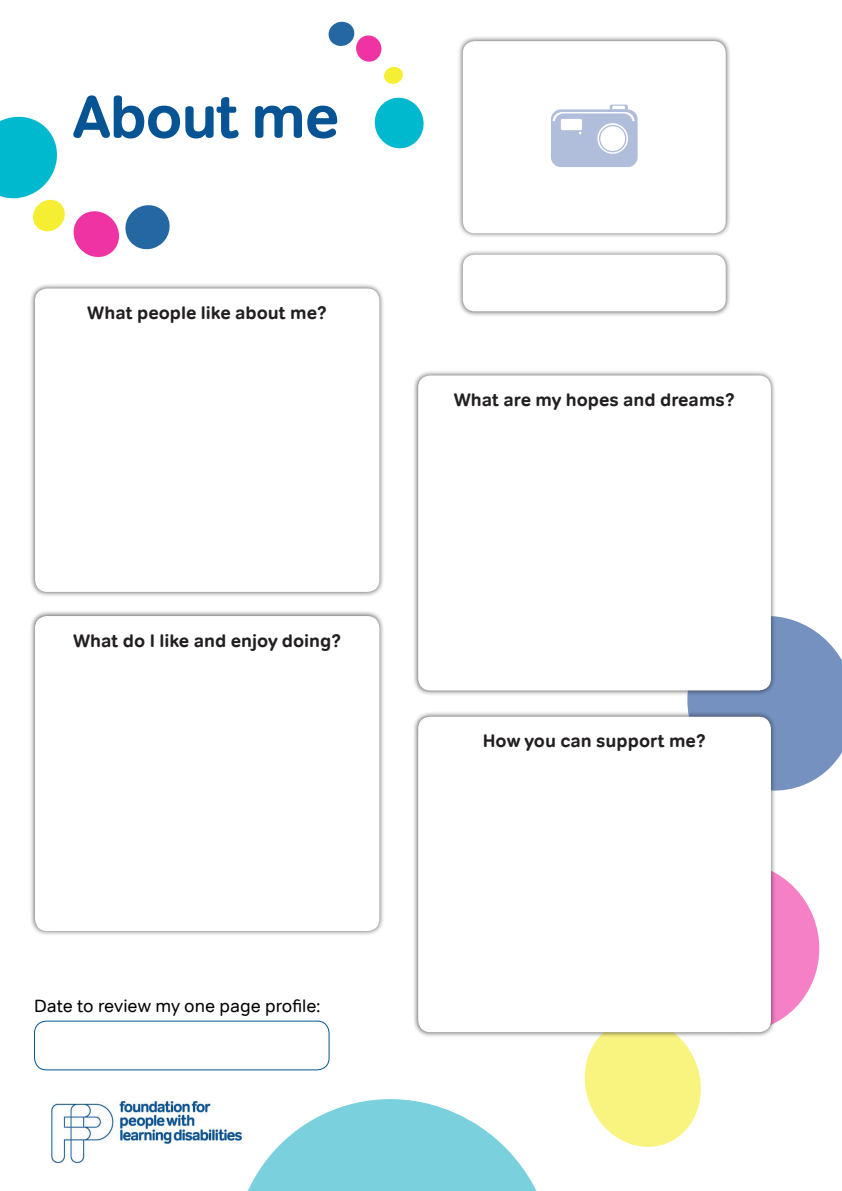
<style>
.page{position:relative;width:842px;height:1191px;background:#fff}
.page>*{position:absolute;margin:0;border:0;box-sizing:border-box;transform-origin:0 0}
.Paragraph_Style_1{font:700 60px "Tondo";letter-spacing:-.025em;color:#075494}
.t1{font:700 18px "Tondo";color:#231f20}
.t2{font:17.8px "Tondo";color:#000}
</style>
<div class="page">
<svg style="left:584px;top:873px;width:236px;height:274px"></svg>
<svg style="left:687px;top:616px;width:155px;height:175px;background:#869fc8"></svg>
<svg style="left:247px;top:1099px;width:290px;height:92px;fill:#7bd0dd"></svg>
<svg style="left:328px;top:21px;width:75px;height:63px"></svg>
<svg style="left:374px;top:97px;width:50px;height:52px"></svg>
<img style="left:51px;top:1101px;width:191px;height:61px">
<div style="left:30px;top:283px;width:355px;height:314px;background:#231f20;opacity:.75"></div>
<div style="left:35px;top:288px;width:344px;height:304px;background:#fff;border-radius:12px"></div>
<div style="left:413px;top:370px;width:363px;height:326px;background:#231f20;opacity:.75"></div>
<div style="left:418px;top:375px;width:353px;height:315px;background:#fff;border-radius:12px"></div>
<div style="left:413px;top:711px;width:363px;height:326px;background:#231f20;opacity:.75"></div>
<div style="left:418px;top:716px;width:353px;height:316px;background:#fff;border-radius:12px"></div>
<div style="left:30px;top:610px;width:355px;height:326px;background:#231f20;opacity:.75"></div>
<div style="left:35px;top:616px;width:344px;height:315px;background:#fff;border-radius:12px"></div>
<div style="left:34px;top:1020px;width:296px;height:50px;border:1px solid #075494;border-radius:12px"></div>
<div style="left:457px;top:36px;width:274px;height:203px;background:#231f20;opacity:.75"></div>
<div style="left:463px;top:41px;width:263px;height:192px;background:#fff;border-radius:12px"></div>
<svg style="left:551px;top:105px;width:87px;height:62px"></svg>
<div style="left:457px;top:249px;width:274px;height:68px;background:#231f20;opacity:.75"></div>
<div style="left:463px;top:255px;width:263px;height:56px;background:#fff;border-radius:12px"></div>
<svg style="left:0;top:116px;width:170px;height:142px"></svg>
<p class="Paragraph_Style_1" style="left:72px;top:80px;width:269px">About me</p>
<p class="t1" style="left:87px;top:302px;width:241px">What people like about me?</p>
<p class="t1" style="left:73px;top:629px;width:269px">What do I like and enjoy doing?</p>
<p class="t2" style="left:34px;top:994px;width:288px">Date to review my one page profile:</p>
<p class="t1" style="left:454px;top:389px;width:282px">What are my hopes and dreams?</p>
<p class="t1" style="left:483px;top:730px;width:224px">How you can support me?</p>
</div>
